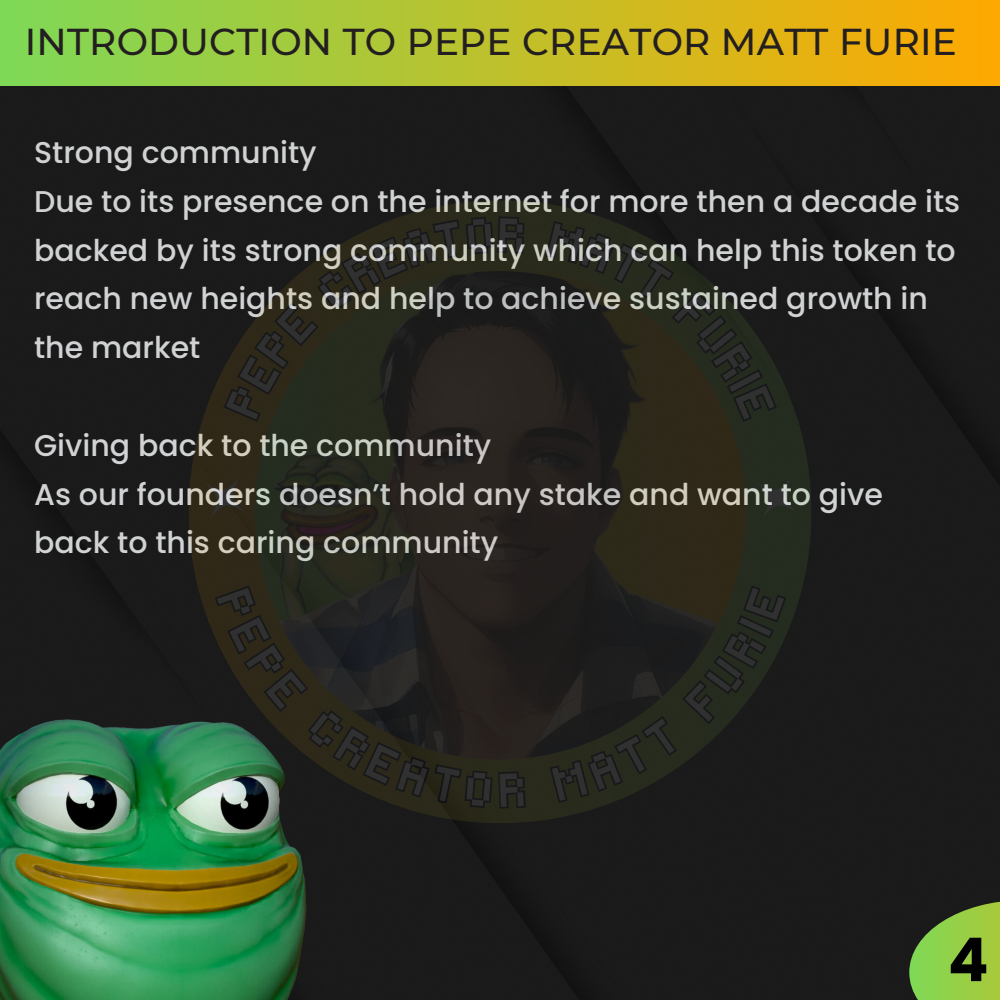
<style>
.page{position:relative;width:1000px;height:1000px;background:#fff}
.page>*{position:absolute;margin:0;border:0;box-sizing:border-box;transform-origin:0 0}
.t1{font:700 60.25px "Poppins";color:#000}
.t2{font:500 37.35px "Montserrat";letter-spacing:.005em;color:#231f20}
.t3{font:500 30px/48.8px "Poppins";color:#d0d2d3}
</style>
<div class="page">
<div style="left:0;top:85px;width:1000px;height:915px;background:#1a1a1a"></div>
<div style="left:0;top:0;width:1000px;height:85px;background:linear-gradient(to right,#7ed957,#fea801)"></div>
<svg style="left:909px;top:900px;width:91px;height:100px;background:#7caa3d"></svg>
<svg style="left:185px;top:196px;width:630px;height:631px;background:#1e1e1a"></svg>
<img style="left:239px;top:452px;width:26px;height:131px">
<img style="left:255px;top:271px;width:488px;height:488px;border-radius:50%">
<svg style="left:190px;top:462px;width:70px;height:70px;background:#2e2819"></svg>
<svg style="left:742px;top:462px;width:70px;height:70px;background:#252b20"></svg>
<img style="left:0;top:680px;width:507px;height:320px">
<svg style="left:221px;top:214px;width:305px;height:210px;background:#23221b"></svg>
<svg style="left:543px;top:219px;width:236px;height:205px;background:#21211a"></svg>
<svg style="left:212px;top:583px;width:315px;height:227px;background:#272822"></svg>
<svg style="left:548px;top:583px;width:240px;height:222px;background:#1f201c"></svg>
<p class="t2" style="left:25px;top:19px;width:933px">INTRODUCTION TO PEPE CREATOR MATT FURIE</p>
<p class="t3" style="left:34px;top:128px;width:284px">Strong community</p>
<p class="t3" style="left:34px;top:177px;width:927px">Due to its presence on the internet for more then a decade its backed by its strong community which can help this token to reach new heights and help to achieve sustained growth in the market</p>
<p class="t3" style="left:34px;top:421px;width:459px">Giving back to the community</p>
<p class="t3" style="left:34px;top:470px;width:850px">As our founders doesn’t hold any stake and want to give back to this caring community</p>
<p class="t1" style="left:948px;top:918px;width:42px">4</p>
</div>
